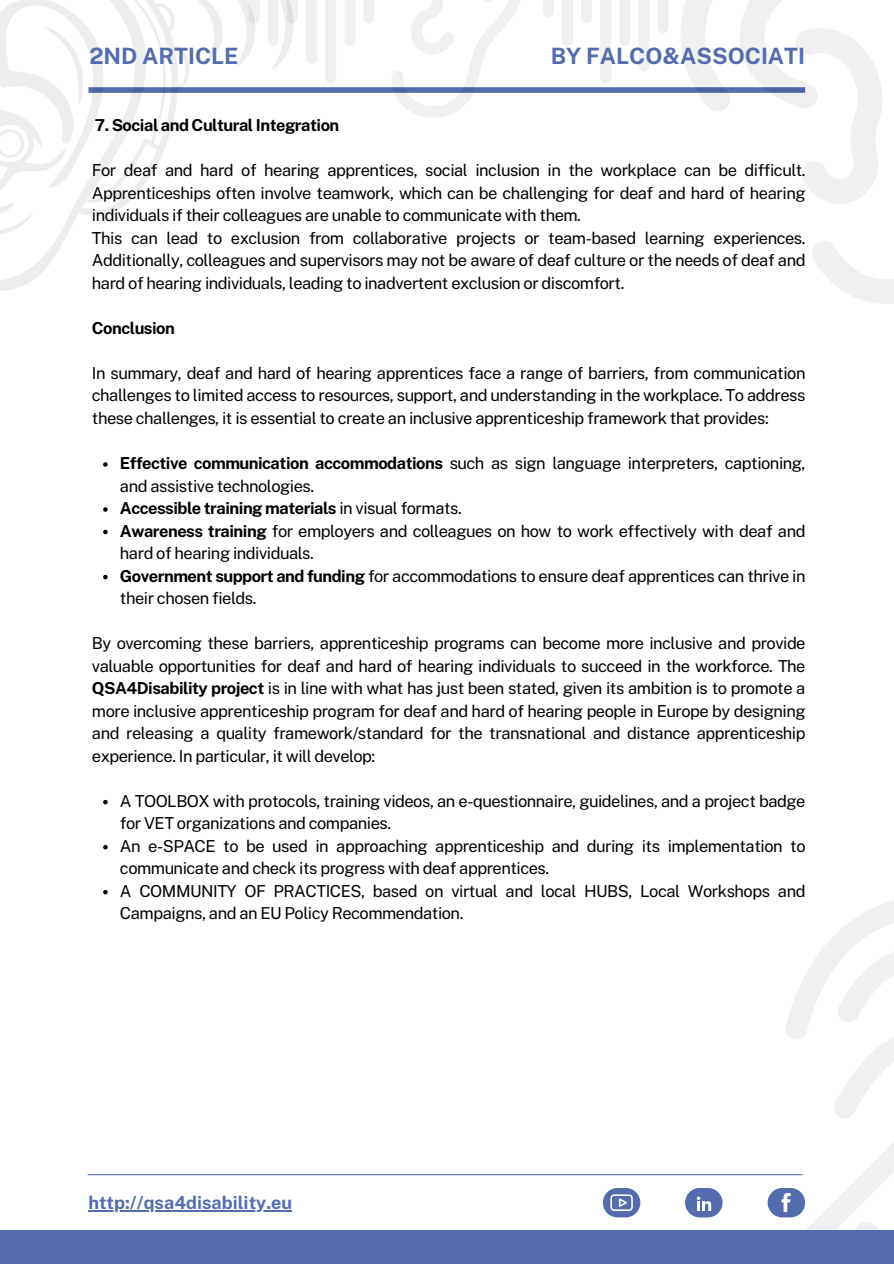
<style>
.page{position:relative;width:894px;height:1264px;background:#fff}
.page>*{position:absolute;margin:0;border:0;box-sizing:border-box;transform-origin:0 0}
.t1{font:700 22.5px "Public Sans";color:#546cae}
.t2{font:700 18px "Public Sans";color:#546cae}
.t3{font:16.5px/22.5px "Public Sans";letter-spacing:-.03em;color:#000}
.t4{font:700 16.5px "Public Sans";letter-spacing:-.03em;color:#000}
.s1{font-weight:700}
.s2{font-weight:400}
</style>
<div class="page">
<div style="left:88px;top:87px;width:716px;height:6px;background:#546cae"></div>
<hr style="left:88px;top:1174px;width:714px;height:1px;background:#546cae">
<svg style="left:198px;top:0;width:50px;height:65px"></svg>
<svg style="left:0;top:0;width:189px;height:291px"></svg>
<svg style="left:0;top:0;width:104px;height:234px"></svg>
<svg style="left:756px;top:901px;width:137px;height:329px"></svg>
<svg style="left:668px;top:0;width:225px;height:304px"></svg>
<svg style="left:699px;top:0;width:194px;height:220px"></svg>
<svg style="left:248px;top:0;width:420px;height:118px"></svg>
<div style="left:0;top:1230px;width:893px;height:33px;background:#546cae"></div>
<hr style="left:88px;top:1209px;width:204px;height:2px;background:#546cae">
<svg style="left:103px;top:462px;width:5px;height:5px"></svg>
<svg style="left:103px;top:507px;width:5px;height:5px"></svg>
<svg style="left:103px;top:530px;width:5px;height:4px"></svg>
<svg style="left:103px;top:575px;width:5px;height:4px"></svg>
<svg style="left:103px;top:800px;width:5px;height:4px"></svg>
<svg style="left:103px;top:845px;width:5px;height:4px"></svg>
<svg style="left:103px;top:890px;width:5px;height:4px"></svg>
<svg style="left:603px;top:1188px;width:37px;height:29px"></svg>
<svg style="left:685px;top:1188px;width:37px;height:29px"></svg>
<svg style="left:767px;top:1187px;width:37px;height:30px"></svg>
<p class="t1" style="left:89px;top:42px;width:151px">2ND ARTICLE</p>
<p class="t1" style="left:550px;top:42px;width:256px">BY FALCO&amp;ASSOCIATI</p>
<h1 class="t4" style="left:95px;top:116px;width:246px">7. Social and Cultural Integration</h1>
<h1 class="t3" style="left:92px;top:159px;width:715px;text-align:justify">For deaf and hard of hearing apprentices, social inclusion in the workplace can be difficult.<br>Apprenticeships often involve teamwork, which can be challenging for deaf and hard of hearing individuals if their colleagues are unable to communicate with them.</h1>
<h2 class="t3" style="left:92px;top:227px;width:715px;text-align:justify">This can lead to exclusion from collaborative projects or team-based learning experiences.<br>Additionally, colleagues and supervisors may not be aware of deaf culture or the needs of deaf and hard of hearing individuals, leading to inadvertent exclusion or discomfort.</h2>
<p class="t4" style="left:92px;top:318px;width:84px">Conclusion</p>
<p class="t3" style="left:92px;top:362px;width:715px;text-align:justify">In summary, deaf and hard of hearing apprentices face a range of barriers, from communication challenges to limited access to resources, support, and understanding in the workplace. To address these challenges, it is essential to create an inclusive apprenticeship framework that provides:</p>
<h2 class="t3" style="left:120px;top:452px;width:687px"><span class="s1">Effective communication accommodations</span> such as sign language interpreters, captioning, and assistive technologies.</h2>
<p class="t4" style="left:120px;top:498px;width:343px">Accessible training materials <span class="s2">in visual formats.</span></p>
<p class="t3" style="left:120px;top:519px;width:687px"><span class="s1">Awareness training</span> for employers and colleagues on how to work effectively with deaf and hard of hearing individuals.</p>
<p class="t3" style="left:120px;top:564px;width:687px"><span class="s1">Government support and funding</span> for accommodations to ensure deaf apprentices can thrive in their chosen fields.</p>
<p class="t3" style="left:92px;top:632px;width:715px;text-align:justify">By overcoming these barriers, apprenticeship programs can become more inclusive and provide valuable opportunities for deaf and hard of hearing individuals to succeed in the workforce. The <span class="s1">QSA4Disability project</span> is in line with what has just been stated, given its ambition is to promote a more inclusive apprenticeship program for deaf and hard of hearing people in Europe by designing and releasing a quality framework/standard for the transnational and distance apprenticeship experience. In particular, it will develop:</p>
<p class="t3" style="left:120px;top:789px;width:687px">A TOOLBOX with protocols, training videos, an e-questionnaire, guidelines, and a project badge for VET organizations and companies.</p>
<p class="t3" style="left:120px;top:834px;width:687px">An e-SPACE to be used in approaching apprenticeship and during its implementation to communicate and check its progress with deaf apprentices.</p>
<p class="t3" style="left:120px;top:879px;width:687px">A COMMUNITY OF PRACTICES, based on virtual and local HUBS, Local Workshops and<br>Campaigns, and an EU Policy Recommendation.</p>
<p class="t2" style="left:88px;top:1191px;width:205px">http://qsa4disability.eu</p>
</div>
